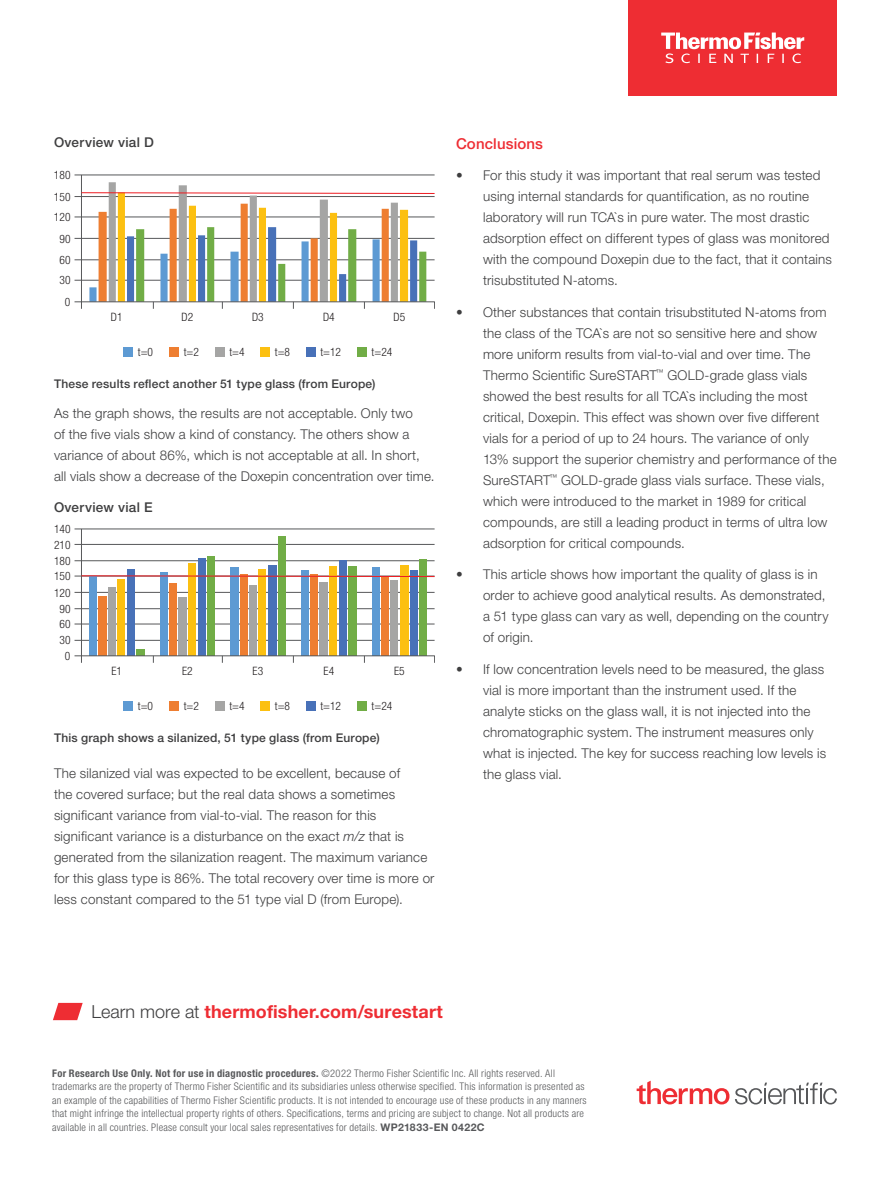
<style>
.page{position:relative;width:891px;height:1188px;background:#fff}
.page>*{position:absolute;margin:0;border:0;box-sizing:border-box;transform-origin:0 0}
.t1{font:700 18px "Helvetica Neue LTW1 G";letter-spacing:.01em;color:#ee2d33}
.t2{font:500 15px "Helvetica Neue LTW1 G";letter-spacing:.01em;color:#ee2d33}
.t3{font:300 13.5px/21px "Helvetica Neue LTW1 G";letter-spacing:.015em;color:#3e3e3f}
.t4{font:500 13.5px "Helvetica Neue LTW1 G";letter-spacing:.025em;color:#3e3e3f}
.t5{font:500 12px "Helvetica Neue LTW1 G";letter-spacing:.02em;color:#3e3e3f}
.t6{font:300 condensed 11.55px "Helvetica Neue LT Std";color:#231f20}
.t7{font:300 condensed 10.5px/13.5px "Helvetica Neue LTW1 G";letter-spacing:.025em;color:#57585a}
.s1{font-style:italic}
.s2{font-weight:300;color:#3e3e3f}
.s3{font-weight:700}
.s4{font-family:"Helvetica Neue LT Std";font-weight:700;font-stretch:normal}
</style>
<div class="page">
<svg style="left:74px;top:174px;width:361px;height:129px"></svg>
<div style="left:124px;top:347px;width:9px;height:10px;background:#5d9ad3"></div>
<div style="left:170px;top:347px;width:9px;height:10px;background:#ee7e31"></div>
<div style="left:215px;top:347px;width:9px;height:10px;background:#a5a5a4"></div>
<div style="left:261px;top:347px;width:9px;height:10px;background:#fcc011"></div>
<div style="left:306px;top:347px;width:9px;height:10px;background:#4871b8"></div>
<div style="left:357px;top:347px;width:10px;height:10px;background:#71ad46"></div>
<svg style="left:81px;top:182px;width:354px;height:127px"></svg>
<svg style="left:74px;top:528px;width:361px;height:135px"></svg>
<div style="left:124px;top:701px;width:9px;height:10px;background:#5d9ad3"></div>
<div style="left:170px;top:701px;width:9px;height:10px;background:#ee7e31"></div>
<div style="left:215px;top:701px;width:9px;height:10px;background:#a5a5a4"></div>
<div style="left:261px;top:701px;width:9px;height:10px;background:#fcc011"></div>
<div style="left:306px;top:701px;width:9px;height:10px;background:#4871b8"></div>
<div style="left:357px;top:701px;width:10px;height:10px;background:#71ad46"></div>
<svg style="left:81px;top:575px;width:354px;height:2px"></svg>
<svg style="left:637px;top:1081px;width:200px;height:24px"></svg>
<svg style="left:53px;top:1003px;width:30px;height:17px"></svg>
<div style="left:628px;top:0;width:209px;height:96px;background:#ee2d33"></div>
<svg style="left:661px;top:33px;width:143px;height:30px"></svg>
<p class="t4" style="left:54px;top:134px;width:101px">Overview vial D</p>
<p class="t6" style="left:54px;top:168px;width:18px">180</p>
<p class="t6" style="left:54px;top:190px;width:18px">150</p>
<p class="t6" style="left:54px;top:210px;width:18px">120</p>
<p class="t6" style="left:60px;top:232px;width:13px">90</p>
<p class="t6" style="left:60px;top:253px;width:13px">60</p>
<p class="t6" style="left:60px;top:274px;width:13px">30</p>
<p class="t6" style="left:65px;top:295px;width:7px">0</p>
<p class="t6" style="left:111px;top:311px;width:13px">D1</p>
<p class="t6" style="left:252px;top:311px;width:13px">D3</p>
<p class="t6" style="left:323px;top:311px;width:13px">D4</p>
<p class="t6" style="left:394px;top:311px;width:13px">D5</p>
<p class="t6" style="left:182px;top:311px;width:13px">D2</p>
<p class="t6" style="left:138px;top:346px;width:17px">t=0</p>
<p class="t6" style="left:184px;top:346px;width:17px">t=2</p>
<p class="t6" style="left:229px;top:346px;width:17px">t=4</p>
<p class="t6" style="left:275px;top:346px;width:17px">t=8</p>
<p class="t6" style="left:320px;top:346px;width:22px">t=12</p>
<p class="t6" style="left:372px;top:346px;width:22px">t=24</p>
<p class="t5" style="left:54px;top:377px;width:323px">These results reflect another 51 type glass (from Europe)</p>
<p class="t3" style="left:54px;top:402px;width:382px">As the graph shows, the results are not acceptable. Only two<br>of the five vials show a kind of constancy. The others show a variance of about 86%, which is not acceptable at all. In short, all vials show a decrease of the Doxepin concentration over time.</p>
<p class="t4" style="left:54px;top:499px;width:100px">Overview vial E</p>
<p class="t6" style="left:54px;top:522px;width:18px">140</p>
<p class="t6" style="left:54px;top:538px;width:18px">210</p>
<p class="t6" style="left:54px;top:554px;width:18px">180</p>
<p class="t6" style="left:54px;top:569px;width:18px">150</p>
<p class="t6" style="left:54px;top:586px;width:18px">120</p>
<p class="t6" style="left:60px;top:602px;width:13px">90</p>
<p class="t6" style="left:60px;top:617px;width:13px">60</p>
<p class="t6" style="left:60px;top:634px;width:13px">30</p>
<p class="t6" style="left:65px;top:649px;width:7px">0</p>
<p class="t6" style="left:112px;top:665px;width:12px">E1</p>
<p class="t6" style="left:253px;top:665px;width:12px">E3</p>
<p class="t6" style="left:324px;top:665px;width:12px">E4</p>
<p class="t6" style="left:394px;top:665px;width:12px">E5</p>
<p class="t6" style="left:182px;top:665px;width:12px">E2</p>
<p class="t6" style="left:138px;top:700px;width:17px">t=0</p>
<p class="t6" style="left:184px;top:700px;width:17px">t=2</p>
<p class="t6" style="left:229px;top:700px;width:17px">t=4</p>
<p class="t6" style="left:275px;top:700px;width:17px">t=8</p>
<p class="t6" style="left:320px;top:700px;width:22px">t=12</p>
<p class="t6" style="left:372px;top:700px;width:22px">t=24</p>
<p class="t5" style="left:54px;top:731px;width:327px">This graph shows a silanized, 51 type glass (from Europe)</p>
<p class="t3" style="left:54px;top:762px;width:382px">The silanized vial was expected to be excellent, because of<br>the covered surface; but the real data shows a sometimes significant variance from vial-to-vial. The reason for this significant variance is a disturbance on the exact <span class="s1">m/z</span> that is generated from the silanization reagent. The maximum variance for this glass type is 86%. The total recovery over time is more or less constant compared to the 51 type vial D (from Europe).</p>
<p class="t2" style="left:456px;top:134px;width:89px">Conclusions</p>
<p class="t3" style="left:483px;top:165px;width:350px;text-indent:-27px">• For this study it was important that real serum was tested using internal standards for quantification, as no routine laboratory will run TCA`s in pure water. The most drastic adsorption effect on different types of glass was monitored with the compound Doxepin due to the fact, that it contains trisubstituted N-atoms.</p>
<p class="t3" style="left:483px;top:301px;width:355px;text-indent:-27px">• Other substances that contain trisubstituted N-atoms from the class of the TCA`s are not so sensitive here and show more uniform results from vial-to-vial and over time. The Thermo Scientific SureSTART<sup>™</sup> GOLD-grade glass vials showed the best results for all TCA`s including the most critical, Doxepin. This effect was shown over five different vials for a period of up to 24 hours. The variance of only 13% support the superior chemistry and performance of the SureSTART<sup>™</sup> GOLD-grade glass vials surface. These vials, which were introduced to the market in 1989 for critical compounds, are still a leading product in terms of ultra low adsorption for critical compounds.</p>
<p class="t3" style="left:483px;top:564px;width:347px;text-indent:-27px">• This article shows how important the quality of glass is in order to achieve good analytical results. As demonstrated, a 51 type glass can vary as well, depending on the country of origin.</p>
<p class="t3" style="left:483px;top:658px;width:345px;text-indent:-27px">• If low concentration levels need to be measured, the glass vial is more important than the instrument used. If the analyte sticks on the glass wall, it is not injected into the chromatographic system. The instrument measures only what is injected. The key for success reaching low levels is the glass vial.</p>
<h1 class="t1" style="left:92px;top:1000px;width:353px"><span class="s2">Learn more at</span> thermofisher.com/surestart</h1>
<p class="t7" style="left:52px;top:1067px;width:536px"><span class="s3">For Research Use Only. Not for use in diagnostic procedures.</span> ©2022 Thermo Fisher Scientific Inc. All rights reserved. All trademarks are the property of Thermo Fisher Scientific and its subsidiaries unless otherwise specified. This information is presented as an example of the capabilities of Thermo Fisher Scientific products. It is not intended to encourage use of these products in any manners that might infringe the intellectual property rights of others. Specifications, terms and pricing are subject to change. Not all products are available in all countries. Please consult your local sales representatives for details. <span class="s4">WP21833-EN 0422C</span></p>
</div>
